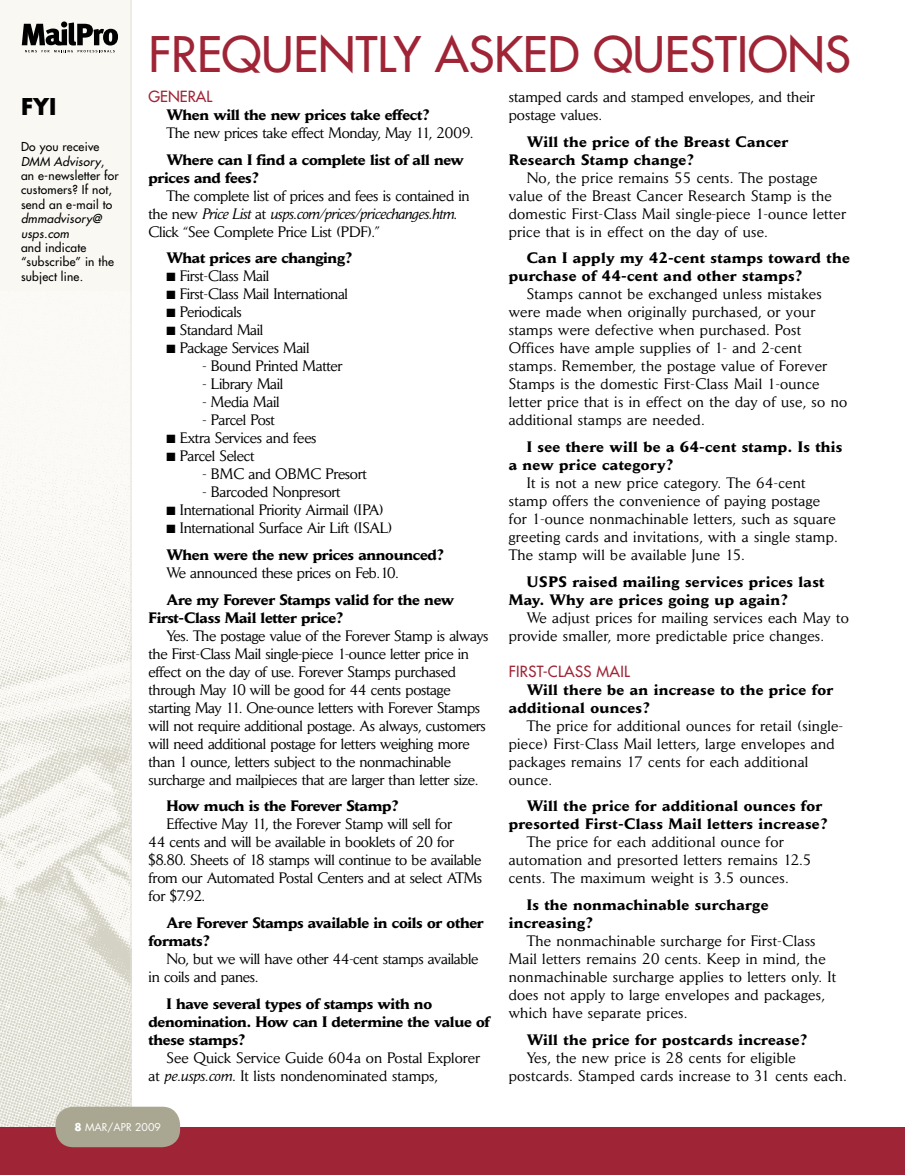
<style>
.page{position:relative;width:905px;height:1175px;background:#fff}
.page>*{position:absolute;margin:0;border:0;box-sizing:border-box;transform-origin:0 0}
.t1{font:47.7px "Futura";color:#9f2536}
.t2{font:700 22.5px "Futura";color:#000}
.t3{font:15px/18px "Daily News BQ";letter-spacing:.02em;color:#000}
.t4{font:15px/18px "Daily News BQ";letter-spacing:-.02em;color:#000}
.t5{font:700 15px/18px "Daily News BQ";letter-spacing:.02em;color:#000}
.t6{font:700 15px/18px "Daily News BQ";letter-spacing:-.02em;color:#000}
.t7{font:15px/18px "Daily News BQ";color:#000}
.t8{font:15px "Futura";letter-spacing:.02em;color:#9f2536}
.t9{font:12px/14.4px "Futura";letter-spacing:.02em;color:#000}
.t10{font:italic 12px/14.4px "Futura";letter-spacing:.02em;color:#000}
.t11{font:10.5px "Futura";color:#fff}
.s1{font-style:italic}
.s2{font-weight:700}
</style>
<div class="page">
<div style="left:0;top:0;width:131px;height:1143px;background:#f9f8f3"></div>
<img style="left:0;top:291px;width:131px;height:836px">
<hr style="left:131px;top:0;width:1px;height:1127px;background:#e3e2d7">
<svg style="left:22px;top:21px;width:96px;height:31px"></svg>
<div style="left:0;top:1127px;width:904px;height:47px;background:#9f2536"></div>
<div style="left:56px;top:1106px;width:124px;height:41px;background:#a9a791;border-radius:18px"></div>
<h2 class="t2" style="left:21px;top:91px;width:37px">FYI</h2>
<p class="t9" style="left:21px;top:139px;width:99px">Do you receive<br><span class="s1">DMM Advisory</span>, an e-newsletter for customers? If not, send an e-mail to</p>
<p class="t10" style="left:21px;top:211px;width:82px">dmmadvisory@ usps.com</p>
<p class="t9" style="left:21px;top:240px;width:94px">and indicate “subscribe” in the subject line.</p>
<h1 class="t1" style="left:148px;top:23px;width:703px">Frequently Asked Questions</h1>
<p class="t8" style="left:148px;top:87px;width:65px">General</p>
<p class="t6" style="left:166px;top:106px;width:264px">When will the new prices take effect?</p>
<p class="t4" style="left:166px;top:124px;width:308px">The new prices take effect Monday, May 11, 2009.</p>
<p class="t6" style="left:148px;top:150px;width:317px;text-indent:18px">Where can I find a complete list of all new prices and fees?</p>
<p class="t4" style="left:148px;top:186px;width:323px;text-indent:18px">The complete list of prices and fees is contained in the new <span class="s1">Price List</span> at <span class="s1">usps.com/prices/pricechanges.htm</span>.<br>Click “See Complete Price List (PDF).”</p>
<p class="t6" style="left:166px;top:249px;width:187px">What prices are changing?</p>
<p class="t4" style="left:166px;top:267px;width:104px">■ First-Class Mail</p>
<p class="t4" style="left:166px;top:285px;width:183px">■ First-Class Mail International</p>
<p class="t4" style="left:166px;top:303px;width:77px">■ Periodicals</p>
<p class="t4" style="left:166px;top:321px;width:98px">■ Standard Mail</p>
<p class="t4" style="left:166px;top:339px;width:145px">■ Package Services Mail</p>
<p class="t4" style="left:202px;top:357px;width:141px">- Bound Printed Matter</p>
<p class="t4" style="left:202px;top:375px;width:82px">- Library Mail</p>
<p class="t4" style="left:202px;top:393px;width:78px">- Media Mail</p>
<p class="t4" style="left:202px;top:411px;width:74px">- Parcel Post</p>
<p class="t4" style="left:166px;top:429px;width:152px">■ Extra Services and fees</p>
<p class="t4" style="left:166px;top:447px;width:90px">■ Parcel Select</p>
<p class="t4" style="left:202px;top:465px;width:166px">- BMC and OBMC Presort</p>
<p class="t4" style="left:202px;top:483px;width:139px">- Barcoded Nonpresort</p>
<p class="t4" style="left:166px;top:501px;width:219px">■ International Priority Airmail (IPA)</p>
<p class="t4" style="left:166px;top:515px;width:279px;line-height:26.7px">■ International Surface Air Lift (ISAL)<br><span class="s2">When were the new prices announced?</span></p>
<p class="t4" style="left:166px;top:564px;width:233px">We announced these prices on Feb.10.</p>
<p class="t6" style="left:148px;top:590px;width:307px;text-indent:18px">Are my Forever Stamps valid for the new<br>First-Class Mail letter price?</p>
<p class="t4" style="left:148px;top:626px;width:341px;text-indent:18px">Yes. The postage value of the Forever Stamp is always the First-Class Mail single-piece 1-ounce letter price in effect on the day of use. Forever Stamps purchased through May 10 will be good for 44 cents postage starting May 11. One-ounce letters with Forever Stamps will not require additional postage. As always, customers will need additional postage for letters weighing more than 1 ounce, letters subject to the nonmachinable surcharge and mailpieces that are larger than letter size.</p>
<p class="t6" style="left:166px;top:797px;width:233px">How much is the Forever Stamp?</p>
<p class="t4" style="left:148px;top:815px;width:335px;text-indent:18px">Effective May 11, the Forever Stamp will sell for<br>44 cents and will be available in booklets of 20 for $8.80. Sheets of 18 stamps will continue to be available from our Automated Postal Centers and at select ATMs for $7.92.</p>
<p class="t6" style="left:148px;top:914px;width:337px;text-indent:18px">Are Forever Stamps available in coils or other formats?</p>
<p class="t4" style="left:148px;top:949px;width:331px;text-indent:18px">No, but we will have other 44-cent stamps available in coils and panes.</p>
<p class="t6" style="left:148px;top:994px;width:343px;text-indent:18px">I have several types of stamps with no denomination. How can I determine the value of these stamps?</p>
<p class="t7" style="left:148px;top:1048px;width:333px;text-indent:18px">See Quick Service Guide 604a on Postal Explorer at <span class="s1">pe.usps.com</span>. It lists nondenominated stamps,</p>
<p class="t7" style="left:508px;top:88px;width:308px">stamped cards and stamped envelopes, and their postage values.</p>
<p class="t5" style="left:508px;top:132px;width:281px;text-indent:18px">Will the price of the Breast Cancer<br>Research Stamp change?</p>
<p class="t3" style="left:508px;top:168px;width:339px;text-indent:18px">No, the price remains 55 cents. The postage value of the Breast Cancer Research Stamp is the domestic First-Class Mail single-piece 1-ounce letter price that is in effect on the day of use.</p>
<p class="t5" style="left:508px;top:249px;width:342px;text-indent:18px">Can I apply my 42-cent stamps toward the purchase of 44-cent and other stamps?</p>
<p class="t3" style="left:508px;top:285px;width:340px;text-indent:18px">Stamps cannot be exchanged unless mistakes were made when originally purchased, or your stamps were defective when purchased. Post Offices have ample supplies of 1- and 2-cent stamps. Remember, the postage value of Forever Stamps is the domestic First-Class Mail 1-ounce letter price that is in effect on the day of use, so no additional stamps are needed.</p>
<p class="t5" style="left:508px;top:438px;width:335px;text-indent:18px">I see there will be a 64-cent stamp. Is this a new price category?</p>
<p class="t3" style="left:508px;top:474px;width:330px;text-indent:18px">It is not a new price category. The 64-cent stamp offers the convenience of paying postage for 1-ounce nonmachinable letters, such as square greeting cards and invitations, with a single stamp.<br>The stamp will be available June 15.</p>
<p class="t5" style="left:508px;top:572px;width:317px;text-indent:18px">USPS raised mailing services prices last<br>May. Why are prices going up again?</p>
<p class="t3" style="left:508px;top:608px;width:341px;text-indent:18px">We adjust prices for mailing services each May to provide smaller, more predictable price changes.</p>
<p class="t8" style="left:508px;top:661px;width:123px">First-Class Mail</p>
<p class="t5" style="left:508px;top:680px;width:326px;text-indent:18px">Will there be an increase to the price for additional ounces?</p>
<p class="t3" style="left:508px;top:716px;width:335px;text-indent:18px">The price for additional ounces for retail (single&shy;piece) First-Class Mail letters, large envelopes and packages remains 17 cents for each additional ounce.</p>
<p class="t5" style="left:508px;top:797px;width:320px;text-indent:18px">Will the price for additional ounces for presorted First-Class Mail letters increase?</p>
<p class="t3" style="left:508px;top:833px;width:304px;text-indent:18px">The price for each additional ounce for automation and presorted letters remains 12.5 cents. The maximum weight is 3.5 ounces.</p>
<p class="t5" style="left:508px;top:896px;width:261px;text-indent:18px">Is the nonmachinable surcharge increasing?</p>
<p class="t3" style="left:508px;top:931px;width:329px;text-indent:18px">The nonmachinable surcharge for First-Class Mail letters remains 20 cents. Keep in mind, the nonmachinable surcharge applies to letters only. It does not apply to large envelopes and packages, which have separate prices.</p>
<p class="t5" style="left:526px;top:1030px;width:282px">Will the price for postcards increase?</p>
<p class="t3" style="left:508px;top:1048px;width:339px;text-indent:18px">Yes, the new price is 28 cents for eligible postcards. Stamped cards increase to 31 cents each.</p>
<p class="t11" style="left:75px;top:1120px;width:88px"><span class="s2">8</span> MAR/APR 2009</p>
</div>
